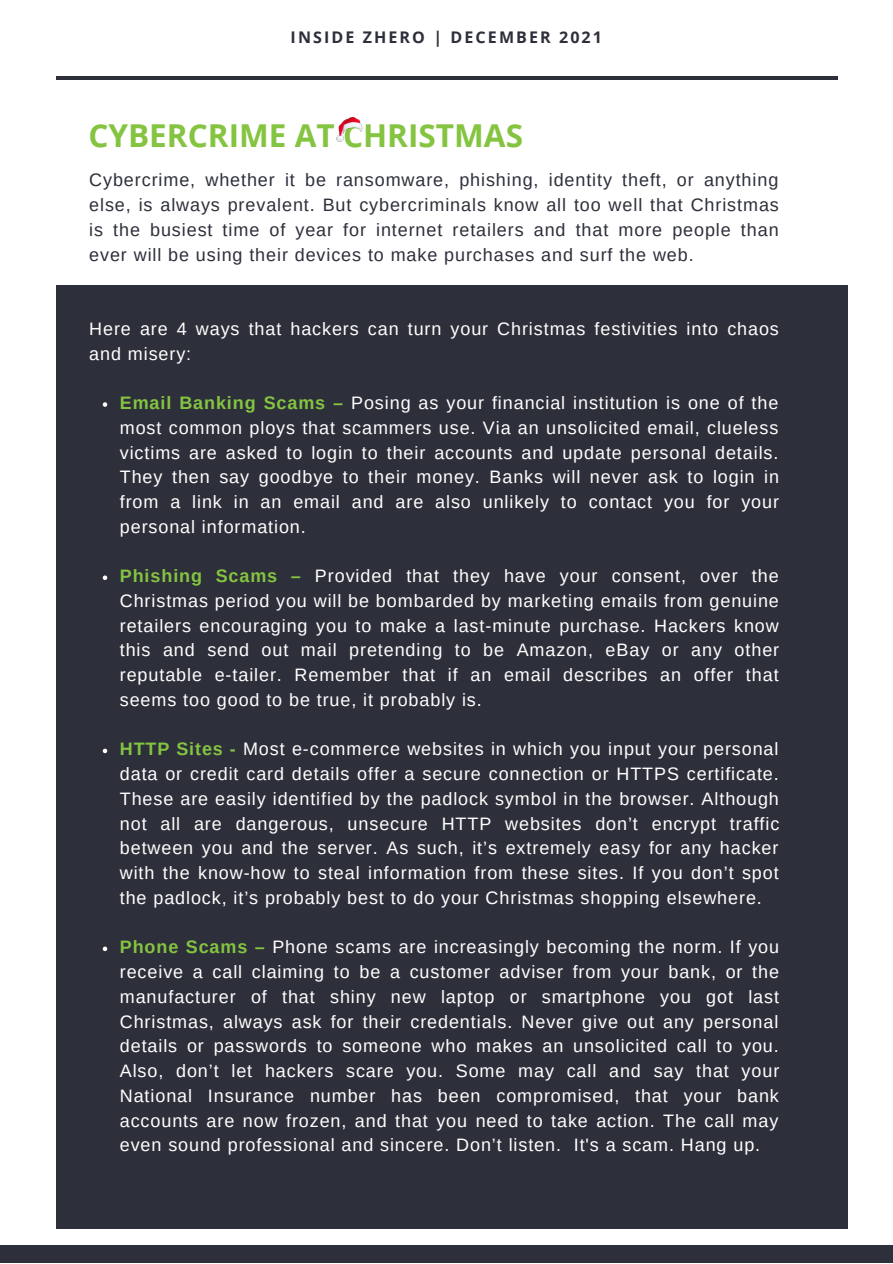
<style>
.page{position:relative;width:893px;height:1264px;background:#fff}
.page>*{position:absolute;margin:0;border:0;box-sizing:border-box;transform-origin:0 0}
.t1{font:700 31.5px "Open Sans";color:#84c441}
.t2{font:18px/24.8px "Arimo";letter-spacing:.05em;color:#fff;text-align:justify}
.t3{font:18px/24.8px "Arimo";letter-spacing:.05em;color:#2d2f3a;text-align:justify}
.t4{font:700 16.05px "Open Sans";letter-spacing:.13em;color:#2d2f3a}
.s1{font-weight:700;color:#84c441}
</style>
<div class="page">
<hr style="left:56px;top:76px;width:781px;height:4px;background:#2d2f3a">
<div style="left:56px;top:285px;width:791px;height:943px;background:#2d2f3a"></div>
<div style="left:0;top:1244px;width:892px;height:18px;background:#2d2f3a"></div>
<svg style="left:103px;top:402px;width:4px;height:5px"></svg>
<svg style="left:103px;top:575px;width:4px;height:5px"></svg>
<svg style="left:103px;top:748px;width:4px;height:5px"></svg>
<svg style="left:103px;top:946px;width:4px;height:5px"></svg>
<img style="left:336px;top:118px;width:26px;height:24px">
<p class="t4" style="left:290px;top:26px;width:313px">INSIDE ZHERO | DECEMBER 2021</p>
<p class="t1" style="left:88px;top:114px;width:436px">CYBERCRIME AT CHRISTMAS</p>
<p class="t3" style="left:89px;top:168px;width:691px">Cybercrime, whether it be ransomware, phishing, identity theft, or anything else, is always prevalent. But cybercriminals know all too well that Christmas is the busiest time of year for internet retailers and that more people than ever will be using their devices to make purchases and surf the web.</p>
<p class="t2" style="left:89px;top:316px;width:691px">Here are 4 ways that hackers can turn your Christmas festivities into chaos and misery:</p>
<p class="t2" style="left:120px;top:390px;width:660px"><span class="s1">Email Banking Scams –</span> Posing as your financial institution is one of the most common ploys that scammers use. Via an unsolicited email, clueless victims are asked to login to their accounts and update personal details.<br>They then say goodbye to their money. Banks will never ask to login in from a link in an email and are also unlikely to contact you for your personal information.</p>
<p class="t2" style="left:120px;top:563px;width:660px"><span class="s1">Phishing Scams –</span> Provided that they have your consent, over the Christmas period you will be bombarded by marketing emails from genuine retailers encouraging you to make a last-minute purchase. Hackers know this and send out mail pretending to be Amazon, eBay or any other reputable e-tailer. Remember that if an email describes an offer that seems too good to be true, it probably is.</p>
<p class="t2" style="left:120px;top:736px;width:661px"><span class="s1">HTTP Sites -</span> Most e-commerce websites in which you input your personal data or credit card details offer a secure connection or HTTPS certificate.<br>These are easily identified by the padlock symbol in the browser. Although not all are dangerous, unsecure HTTP websites don’t encrypt traffic between you and the server. As such, it’s extremely easy for any hacker with the know-how to steal information from these sites. If you don’t spot the padlock, it’s probably best to do your Christmas shopping elsewhere.</p>
<p class="t2" style="left:120px;top:934px;width:661px"><span class="s1">Phone Scams –</span> Phone scams are increasingly becoming the norm. If you receive a call claiming to be a customer adviser from your bank, or the manufacturer of that shiny new laptop or smartphone you got last Christmas, always ask for their credentials. Never give out any personal details or passwords to someone who makes an unsolicited call to you.<br>Also, don’t let hackers scare you. Some may call and say that your National Insurance number has been compromised, that your bank accounts are now frozen, and that you need to take action. The call may even sound professional and sincere. Don’t listen. It's a scam. Hang up.</p>
</div>
